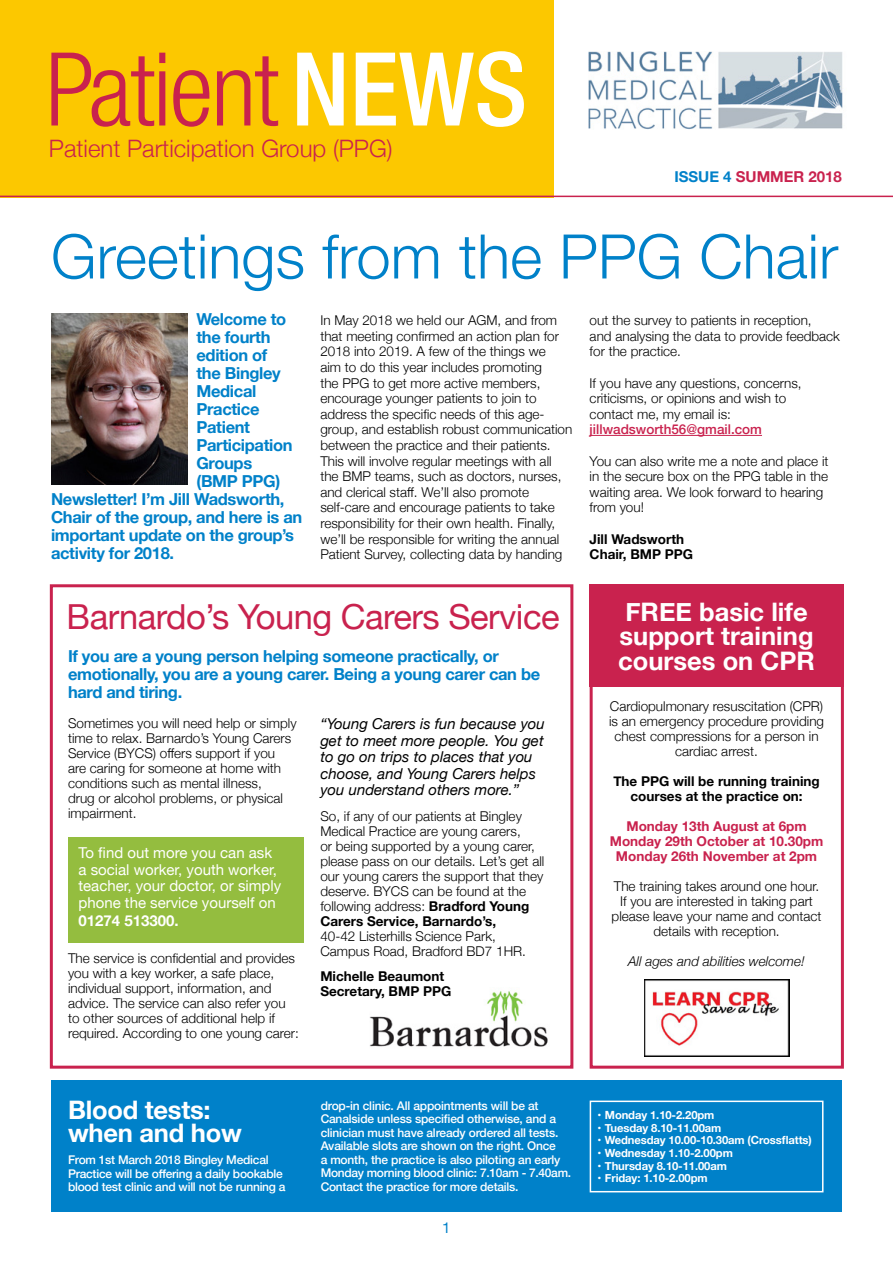
<style>
.page{position:relative;width:893px;height:1263px;background:#fff}
.page>*{position:absolute;margin:0;border:0;box-sizing:border-box;transform-origin:0 0}
.t1{font:300 condensed 102px "Helvetica Neue";letter-spacing:-.02em;color:#c9224e}
.t2{font:300 61.5px "Helvetica Neue";color:#0081c9}
.t3{font:34.5px "Helvetica Neue";letter-spacing:-.015em;color:#c9224e}
.t4{font:700 25.5px/24.8px "Helvetica Neue";color:#fff}
.t5{font:300 24px "Helvetica Neue";color:#c9224e}
.t6{font:700 16.5px/18px "Helvetica Neue";letter-spacing:-.02em;color:#0081c9}
.t7{font:italic 15px/16.5px "Helvetica Neue";color:#000}
.t8{font:15px/16.5px "Helvetica Neue";color:#fff}
.t9{font:700 15px "Helvetica Neue";color:#c9224e}
.t10{font:700 15px "Helvetica Neue";color:#fff}
.t11{font:15px "Helvetica Neue";color:#0081c9}
.t12{font:300 13.5px/15px "Helvetica Neue";color:#000}
.t13{font:700 13.5px/15px "Helvetica Neue";color:#000}
.t14{font:700 13.5px/15px "Helvetica Neue";color:#c9224e;text-align:center}
.t15{font:italic 300 13.5px "Helvetica Neue";color:#000}
.t16{font:500 13.5px "Helvetica Neue";color:#c9224e}
.t17{font:500 12px/13.5px "Helvetica Neue";letter-spacing:-.015em;color:#fff}
.t18{font:700 11.25px "Helvetica Neue";letter-spacing:-.01em;color:#fff}
.s1{font-weight:500;color:#fff}
.s2{color:#0081c9}
.s3{font-weight:700}
</style>
<div class="page">
<div style="left:51px;top:1080px;width:791px;height:132px;background:#0081c9"></div>
<div style="left:590px;top:1100px;width:233px;height:92px;border:2px solid #fff"></div>
<div style="left:68px;top:837px;width:235px;height:105px;background:#94bd3f"></div>
<div style="left:50px;top:584px;width:523px;height:485px;border:3px solid #c9224e"></div>
<div style="left:0;top:0;width:893px;height:197px;background:#fcc800"></div>
<div style="left:555px;top:0;width:338px;height:197px;background:#fff"></div>
<img style="left:588px;top:51px;width:255px;height:79px">
<hr style="left:590px;top:435px;width:172px;height:1px;background:#c9224e">
<hr style="left:0;top:196px;width:893px;height:1px;background:#c9224e">
<img style="left:51px;top:313px;width:137px;height:171px">
<img style="left:369px;top:991px;width:179px;height:56px">
<div style="left:590px;top:584px;width:254px;height:485px;border:3px solid #c9224e"></div>
<div style="left:590px;top:584px;width:254px;height:103px;background:#c9224e"></div>
<img style="left:644px;top:979px;width:145px;height:78px">
<h1 class="t1" style="left:46px;top:31px;width:483px">Patient<span class="s1">NEWS</span></h1>
<h3 class="t5" style="left:49px;top:129px;width:345px">Patient Participation Group (PPG)</h3>
<p class="t9" style="left:674px;top:164px;width:169px"><span class="s2">ISSUE 4</span> SUMMER 2018</p>
<h2 class="t2" style="left:51px;top:207px;width:789px">Greetings from the PPG Chair</h2>
<p class="t6" style="left:196px;top:311px;width:91px">Welcome to</p>
<p class="t6" style="left:196px;top:329px;width:76px">the fourth</p>
<p class="t6" style="left:196px;top:347px;width:72px">edition of</p>
<p class="t6" style="left:196px;top:365px;width:86px">the Bingley</p>
<p class="t6" style="left:196px;top:383px;width:61px">Medical</p>
<p class="t6" style="left:196px;top:401px;width:65px">Practice</p>
<p class="t6" style="left:196px;top:419px;width:55px">Patient</p>
<p class="t6" style="left:196px;top:437px;width:98px">Participation</p>
<p class="t6" style="left:196px;top:455px;width:57px">Groups</p>
<p class="t6" style="left:196px;top:473px;width:85px">(BMP PPG)</p>
<p class="t6" style="left:51px;top:491px;width:235px">Newsletter! I’m Jill Wadsworth,</p>
<p class="t6" style="left:51px;top:509px;width:253px">Chair of the group, and here is an</p>
<p class="t6" style="left:51px;top:527px;width:245px">important update on the group’s</p>
<p class="t6" style="left:51px;top:545px;width:125px">activity for 2018.</p>
<p class="t12" style="left:320px;top:312px;width:254px;line-height:15.6px">In May 2018 we held our AGM, and from that meeting confirmed an action plan for 2018 into 2019. A few of the things we<br>aim to do this year includes promoting<br>the PPG to get more active members, encourage younger patients to join to address the specific needs of this age&shy;group, and establish robust communication between the practice and their patients.<br>This will involve regular meetings with all the BMP teams, such as doctors, nurses, and clerical staff. We’ll also promote self-care and encourage patients to take responsibility for their own health. Finally, we’ll be responsible for writing the annual Patient Survey, collecting data by handing</p>
<h3 class="t3" style="left:67px;top:591px;width:495px">Barnardo’s Young Carers Service</h3>
<p class="t6" style="left:68px;top:648px;width:474px">If you are a young person helping someone practically, or emotionally, you are a young carer. Being a young carer can be hard and tiring.</p>
<p class="t12" style="left:68px;top:715px;width:230px">Sometimes you will need help or simply time to relax. Barnardo’s Young Carers Service (BYCS) offers support if you<br>are caring for someone at home with conditions such as mental illness,<br>drug or alcohol problems, or physical impairment.</p>
<p class="t8" style="left:79px;top:846px;width:204px">To find out more you can ask a social worker, youth worker, teacher, your doctor, or simply phone the service yourself on</p>
<p class="t10" style="left:79px;top:909px;width:102px">01274 513300.</p>
<p class="t12" style="left:68px;top:950px;width:232px">The service is confidential and provides you with a key worker, a safe place, individual support, information, and advice. The service can also refer you to other sources of additional help if required. According to one young carer:</p>
<p class="t7" style="left:320px;top:716px;width:226px">“Young Carers is fun because you get to meet more people. You get to go on trips to places that you choose, and Young Carers helps you understand others more.”</p>
<p class="t12" style="left:320px;top:807px;width:226px">So, if any of our patients at Bingley Medical Practice are young carers,<br>or being supported by a young carer, please pass on our details. Let’s get all our young carers the support that they deserve. BYCS can be found at the following address: <span class="s3">Bradford Young Carers Service, Barnardo’s,</span></p>
<p class="t12" style="left:320px;top:927px;width:207px">40-42 Listerhills Science Park,<br>Campus Road, Bradford BD7 1HR.</p>
<p class="t13" style="left:320px;top:969px;width:133px">Michelle Beaumont<br>Secretary, BMP PPG</p>
<p class="t12" style="left:590px;top:312px;width:252px;line-height:15.6px">out the survey to patients in reception,<br>and analysing the data to provide feedback for the practice.</p>
<p class="t12" style="left:590px;top:374px;width:214px;line-height:15.6px">If you have any questions, concerns, criticisms, or opinions and wish to contact me, my email is:</p>
<p class="t16" style="left:590px;top:419px;width:174px">jillwadsworth56@gmail.com</p>
<p class="t12" style="left:590px;top:452px;width:240px;line-height:15.6px">You can also write me a note and place it in the secure box on the PPG table in the waiting area. We look forward to hearing from you!</p>
<p class="t13" style="left:590px;top:531px;width:105px;line-height:15.6px">Jill Wadsworth<br>Chair, BMP PPG</p>
<h3 class="t4" style="left:618px;top:600px;width:198px">FREE basic life support training courses on CPR</h3>
<p class="t12" style="left:609px;top:697px;width:217px;text-align:center">Cardiopulmonary resuscitation (CPR) is an emergency procedure providing chest compressions for a person in cardiac arrest.</p>
<p class="t13" style="left:613px;top:773px;width:208px;text-align:center">The PPG will be running training courses at the practice on:</p>
<p class="t14" style="left:610px;top:818px;width:215px">Monday 13th August at 6pm<br>Monday 29th October at 10.30pm<br>Monday 26th November at 2pm</p>
<p class="t12" style="left:612px;top:877px;width:211px;text-align:center">The training takes around one hour.<br>If you are interested in taking part please leave your name and contact details with reception.</p>
<p class="t15" style="left:628px;top:950px;width:178px">All ages and abilities welcome!</p>
<h3 class="t4" style="left:68px;top:1100px;width:175px;line-height:22.5px">Blood tests: when and how</h3>
<p class="t17" style="left:68px;top:1152px;width:219px">From 1st March 2018 Bingley Medical<br>Practice will be offering a daily bookable blood test clinic and will not be running a</p>
<p class="t17" style="left:321px;top:1098px;width:252px">drop-in clinic. All appointments will be at Canalside unless specified otherwise, and a clinician must have already ordered all tests.<br>Available slots are shown on the right. Once<br>a month, the practice is also piloting an early Monday morning blood clinic: 7.10am - 7.40am.<br>Contact the practice for more details.</p>
<p class="t18" style="left:597px;top:1106px;width:119px">• Monday 1.10-2.20pm</p>
<p class="t18" style="left:597px;top:1119px;width:125px">• Tuesday 8.10-11.00am</p>
<p class="t18" style="left:597px;top:1131px;width:216px">• Wednesday 10.00-10.30am (Crossflatts)</p>
<p class="t18" style="left:597px;top:1144px;width:137px">• Wednesday 1.10-2.00pm</p>
<p class="t18" style="left:597px;top:1157px;width:131px">• Thursday 8.10-11.00am</p>
<p class="t18" style="left:597px;top:1170px;width:112px">• Friday: 1.10-2.00pm</p>
<p class="t11" style="left:442px;top:1216px;width:10px">1</p>
</div>
